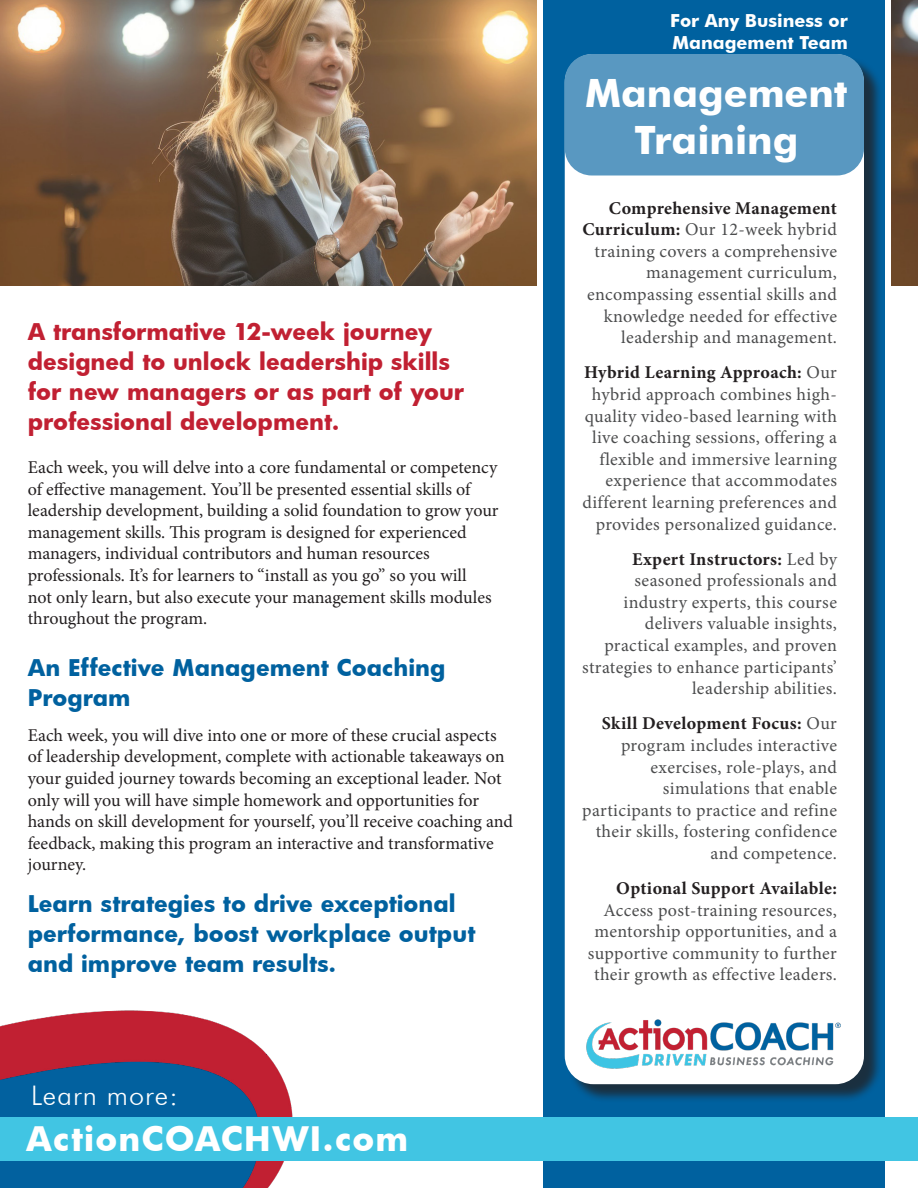
<style>
.page{position:relative;width:918px;height:1188px;background:#fff}
.page>*{position:absolute;margin:0;border:0;box-sizing:border-box;transform-origin:0 0}
.t1{font:700 39px "Futura BT";color:#fff}
.t2{font:700 33px "Futura Bk";letter-spacing:.04em;color:#fff}
.t3{font:300 27px "Futura BT";letter-spacing:.04em;color:#fff}
.t4{font:700 22.5px/30px "Futura Bk";color:#00619f}
.t5{font:700 22.5px/30px "Futura Bk";color:#c12032}
.t6{font:18px/21.6px "Minion Pro";letter-spacing:.02em;color:#4b4c4d;text-align:right}
.t7{font:18px/21.6px "Minion Pro";letter-spacing:-.005em;color:#231f20}
.t8{font:700 18px "Futura BT";color:#fff}
.s1{font-weight:700;color:#231f20}
</style>
<div class="page">
<img style="left:0;top:0;width:918px;height:285px">
<svg style="left:537px;top:0;width:354px;height:1188px"></svg>
<img style="left:0;top:1010px;width:299px;height:178px">
<div style="left:0;top:1118px;width:918px;height:43px;background:#41c5e3"></div>
<div style="left:567px;top:56px;width:316px;height:1047px;background:#231f20;opacity:.75"></div>
<div style="left:565px;top:54px;width:299px;height:1030px;background:#fff;border-radius:28px"></div>
<div style="left:565px;top:54px;width:299px;height:122px;background:#5998c1;border-radius:27px"></div>
<img style="left:575px;top:1019px;width:278px;height:65px">
<p class="t5" style="left:28px;top:316px;width:438px">A transformative 12-week journey designed to unlock leadership skills for new managers or as part of your professional development.</p>
<p class="t7" style="left:28px;top:456px;width:472px">Each week, you will delve into a core fundamental or competency of effective management. You’ll be presented essential skills of leadership development, building a solid foundation to grow your management skills. This program is designed for experienced managers, individual contributors and human resources professionals. It’s for learners to “install as you go” so you will<br>not only learn, but also execute your management skills modules throughout the program.</p>
<p class="t4" style="left:28px;top:652px;width:419px">An Effective Management Coaching<br>Program</p>
<p class="t7" style="left:28px;top:724px;width:487px">Each week, you will dive into one or more of these crucial aspects of leadership development, complete with actionable takeaways on your guided journey towards becoming an exceptional leader. Not only will you will have simple homework and opportunities for hands on skill development for yourself, you’ll receive coaching and feedback, making this program an interactive and transformative journey.</p>
<p class="t4" style="left:28px;top:888px;width:449px">Learn strategies to drive exceptional performance, boost workplace output and improve team results.</p>
<p class="t3" style="left:31px;top:1079px;width:148px">Learn more:</p>
<p class="t2" style="left:26px;top:1115px;width:384px">ActionCOACHWI.com</p>
<p class="t8" style="left:670px;top:10px;width:179px">For Any Business or</p>
<p class="t8" style="left:673px;top:32px;width:177px">Management Team</p>
<p class="t1" style="left:585px;top:70px;width:264px">Management</p>
<p class="t1" style="left:634px;top:117px;width:166px">Training</p>
<p class="t6" style="left:582px;top:197px;width:256px"><span class="s1">Comprehensive Management<br>Curriculum:</span> Our 12-week hybrid training covers a comprehensive management curriculum, encompassing essential skills and knowledge needed for effective leadership and management.</p>
<p class="t6" style="left:583px;top:362px;width:256px"><span class="s1">Hybrid Learning Approach:</span> Our hybrid approach combines high&shy;quality video-based learning with live coaching sessions, offering a flexible and immersive learning experience that accommodates different learning preferences and provides personalized guidance.</p>
<p class="t6" style="left:582px;top:548px;width:256px"><span class="s1">Expert Instructors:</span> Led by seasoned professionals and industry experts, this course delivers valuable insights, practical examples, and proven strategies to enhance participants’ leadership abilities.</p>
<p class="t6" style="left:582px;top:713px;width:256px"><span class="s1">Skill Development Focus:</span> Our program includes interactive exercises, role-plays, and simulations that enable participants to practice and refine their skills, fostering confidence and competence.</p>
<p class="t6" style="left:588px;top:878px;width:251px"><span class="s1">Optional Support Available:<br></span>Access post-training resources, mentorship opportunities, and a supportive community to further their growth as effective leaders.</p>
</div>
